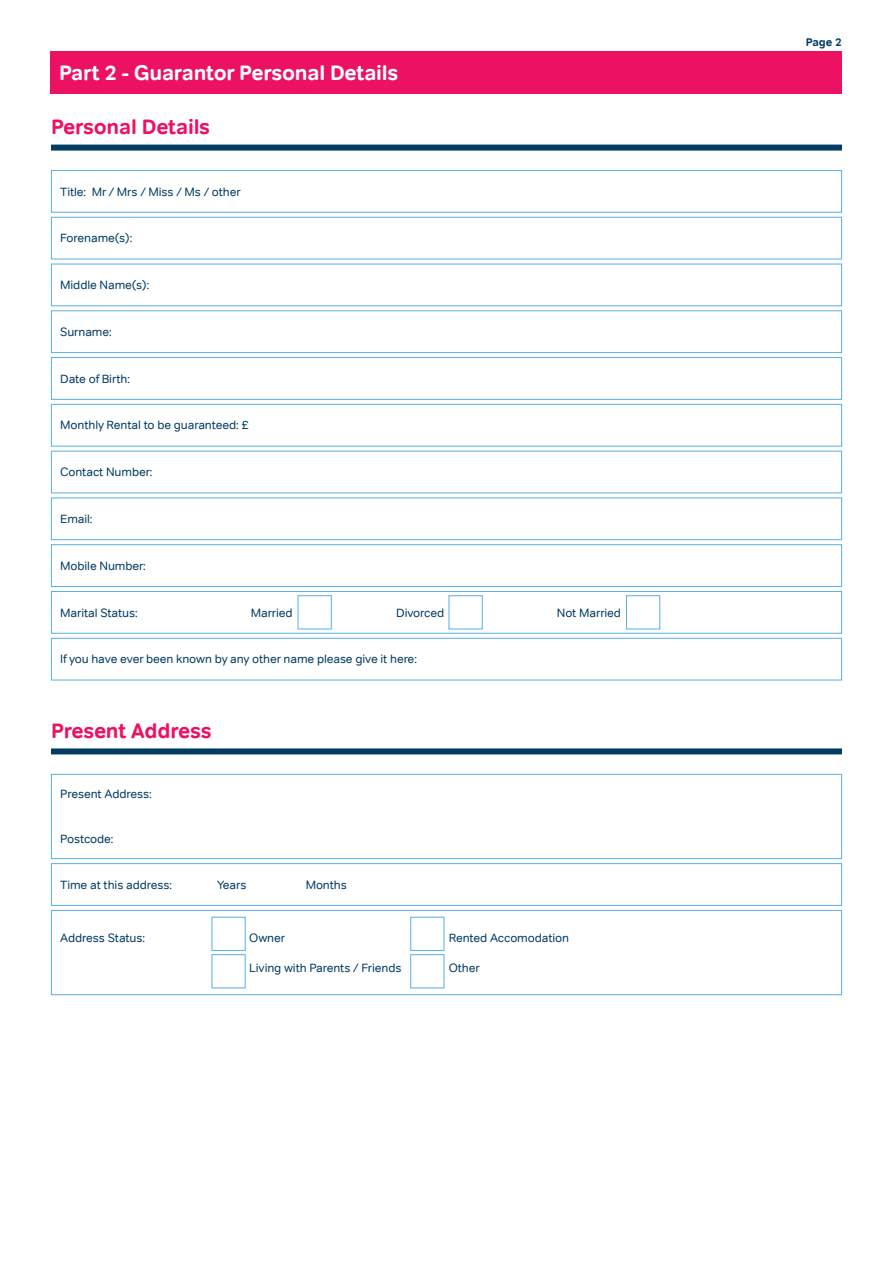
<style>
.page{position:relative;width:893px;height:1263px;background:#fff}
.page>*{position:absolute;margin:0;border:0;box-sizing:border-box;transform-origin:0 0}
.t1{font:700 21px "Tondo";letter-spacing:-.01em;color:#fff}
.t2{font:700 21px "Tondo";letter-spacing:-.01em;color:#ec1163}
.Text_Box{font:12px "Tondo";letter-spacing:-.01em;color:#023c63}
.Body_Copy{font:700 11.25px "Tondo";color:#023c63}
</style>
<div class="page">
<div style="left:51px;top:51px;width:791px;height:43px;background:#ec1163"></div>
<div style="left:51px;top:170px;width:791px;height:43px;border:1px solid #57b0e2"></div>
<div style="left:51px;top:264px;width:791px;height:42px;border:1px solid #57b0e2"></div>
<div style="left:51px;top:310px;width:791px;height:43px;border:1px solid #57b0e2"></div>
<div style="left:51px;top:217px;width:791px;height:42px;border:1px solid #57b0e2"></div>
<div style="left:51px;top:404px;width:791px;height:42px;border:1px solid #57b0e2"></div>
<div style="left:51px;top:591px;width:791px;height:43px;border:1px solid #57b0e2"></div>
<div style="left:449px;top:595px;width:34px;height:34px;border:1px solid #57b0e2"></div>
<div style="left:626px;top:595px;width:34px;height:34px;border:1px solid #57b0e2"></div>
<div style="left:298px;top:595px;width:34px;height:34px;border:1px solid #57b0e2"></div>
<div style="left:51px;top:497px;width:791px;height:43px;border:1px solid #57b0e2"></div>
<div style="left:51px;top:544px;width:791px;height:43px;border:1px solid #57b0e2"></div>
<div style="left:51px;top:638px;width:791px;height:42px;border:1px solid #57b0e2"></div>
<div style="left:51px;top:145px;width:791px;height:6px;background:#023c63"></div>
<div style="left:51px;top:451px;width:791px;height:42px;border:1px solid #57b0e2"></div>
<div style="left:51px;top:357px;width:791px;height:43px;border:1px solid #57b0e2"></div>
<div style="left:51px;top:748px;width:791px;height:6px;background:#023c63"></div>
<div style="left:51px;top:863px;width:791px;height:43px;border:1px solid #57b0e2"></div>
<div style="left:51px;top:774px;width:791px;height:85px;border:1px solid #57b0e2"></div>
<div style="left:51px;top:910px;width:791px;height:85px;border:1px solid #57b0e2"></div>
<div style="left:212px;top:917px;width:34px;height:34px;border:1px solid #57b0e2"></div>
<div style="left:212px;top:954px;width:34px;height:34px;border:1px solid #57b0e2"></div>
<div style="left:410px;top:917px;width:34px;height:34px;border:1px solid #57b0e2"></div>
<div style="left:410px;top:954px;width:34px;height:34px;border:1px solid #57b0e2"></div>
<p class="t1" style="left:59px;top:59px;width:341px">Part 2 - Guarantor Personal Details</p>
<p class="t2" style="left:51px;top:114px;width:161px">Personal Details</p>
<p class="Text_Box" style="left:60px;top:184px;width:182px">Title: Mr / Mrs / Miss / Ms / other</p>
<p class="Text_Box" style="left:60px;top:231px;width:73px">Forename(s):</p>
<p class="Text_Box" style="left:60px;top:278px;width:91px">Middle Name(s):</p>
<p class="Text_Box" style="left:60px;top:324px;width:53px">Surname:</p>
<p class="Text_Box" style="left:60px;top:371px;width:71px">Date of Birth:</p>
<p class="Text_Box" style="left:60px;top:418px;width:190px">Monthly Rental to be guaranteed: £</p>
<p class="Text_Box" style="left:60px;top:465px;width:94px">Contact Number:</p>
<p class="Text_Box" style="left:60px;top:512px;width:34px">Email:</p>
<p class="Text_Box" style="left:60px;top:558px;width:87px">Mobile Number:</p>
<p class="Text_Box" style="left:60px;top:605px;width:79px">Marital Status:</p>
<p class="Text_Box" style="left:251px;top:605px;width:43px">Married</p>
<p class="Text_Box" style="left:396px;top:605px;width:49px">Divorced</p>
<p class="Text_Box" style="left:557px;top:605px;width:66px">Not Married</p>
<p class="Text_Box" style="left:60px;top:652px;width:358px">If you have ever been known by any other name please give it here:</p>
<p class="t2" style="left:51px;top:717px;width:162px">Present Address</p>
<p class="Text_Box" style="left:60px;top:787px;width:93px">Present Address:</p>
<p class="Text_Box" style="left:60px;top:832px;width:55px">Postcode:</p>
<p class="Text_Box" style="left:60px;top:877px;width:113px">Time at this address:</p>
<p class="Text_Box" style="left:217px;top:877px;width:31px">Years</p>
<p class="Text_Box" style="left:306px;top:877px;width:43px">Months</p>
<p class="Text_Box" style="left:60px;top:930px;width:86px">Address Status:</p>
<p class="Text_Box" style="left:249px;top:930px;width:37px">Owner</p>
<p class="Text_Box" style="left:449px;top:930px;width:122px">Rented Accomodation</p>
<p class="Text_Box" style="left:249px;top:960px;width:154px">Living with Parents / Friends</p>
<p class="Text_Box" style="left:449px;top:960px;width:33px">Other</p>
<p class="Body_Copy" style="left:806px;top:35px;width:38px">Page 2</p>
</div>
